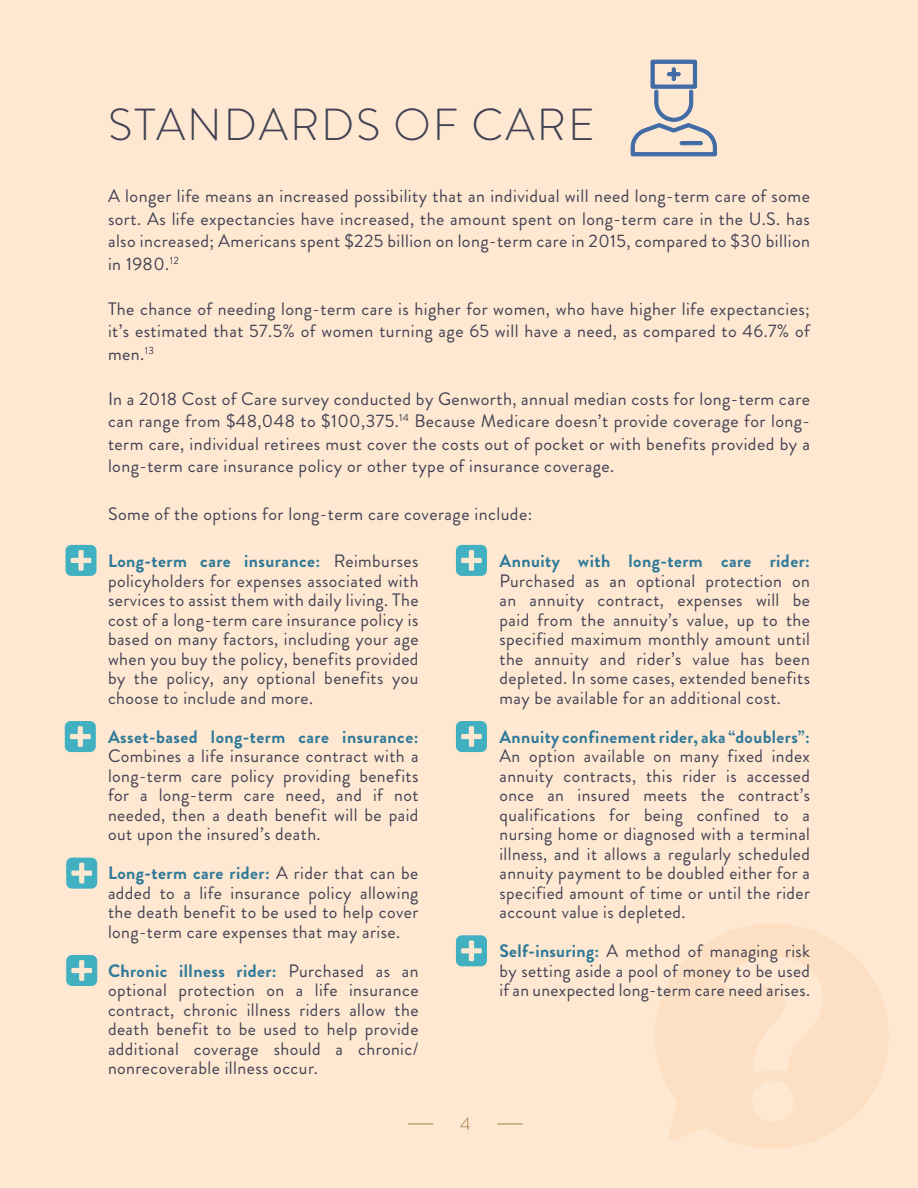
<style>
.page{position:relative;width:918px;height:1188px;background:#fee8d1}
.page>*{position:absolute;margin:0;border:0;box-sizing:border-box;transform-origin:0 0}
.t1{font:300 44.85px "Brandon Grotesque";letter-spacing:.045em;color:#424254}
.t2{font:18px/19.5px "Brandon Grotesque";letter-spacing:.025em;color:#424254;text-align:justify}
.t3{font:300 18px "Brandon Grotesque";color:#9d7e45}
.s1{font-weight:700;color:#2f7999}
</style>
<div class="page">
<svg style="left:655px;top:924px;width:234px;height:224px;fill:#fde0c3"></svg>
<svg style="left:408px;top:1124px;width:25px;height:1px"></svg>
<svg style="left:497px;top:1124px;width:26px;height:1px"></svg>
<svg style="left:630px;top:59px;width:87px;height:98px"></svg>
<div style="left:680px;top:141px;width:23px;height:4px;border:1px solid #416ba5;border-radius:2px"></div>
<svg style="left:66px;top:545px;width:31px;height:31px"></svg>
<svg style="left:65px;top:721px;width:31px;height:31px"></svg>
<svg style="left:66px;top:858px;width:31px;height:31px"></svg>
<svg style="left:66px;top:955px;width:31px;height:31px"></svg>
<svg style="left:456px;top:935px;width:31px;height:31px"></svg>
<svg style="left:456px;top:721px;width:31px;height:31px"></svg>
<svg style="left:456px;top:545px;width:31px;height:31px"></svg>
<p class="t1" style="left:108px;top:94px;width:488px">STANDARDS OF CARE</p>
<p class="t2" style="left:108px;top:185px;width:704px;line-height:22.5px">A longer life means an increased possibility that an individual will need long-term care of some sort. As life expectancies have increased, the amount spent on long-term care in the U.S. has also increased; Americans spent $225 billion on long-term care in 2015, compared to $30 billion in 1980.<sup>12</sup></p>
<p class="t2" style="left:108px;top:298px;width:703px;line-height:22.5px">The chance of needing long-term care is higher for women, who have higher life expectancies; it’s estimated that 57.5% of women turning age 65 will have a need, as compared to 46.7% of men.<sup>13</sup></p>
<p class="t2" style="left:108px;top:388px;width:704px;line-height:22.5px">In a 2018 Cost of Care survey conducted by Genworth, annual median costs for long-term care can range from $48,048 to $100,375.<sup>14</sup> Because Medicare doesn’t provide coverage for long&shy;term care, individual retirees must cover the costs out of pocket or with benefits provided by a long-term care insurance policy or other type of insurance coverage.</p>
<p class="t2" style="left:108px;top:505px;width:426px">Some of the options for long-term care coverage include:</p>
<p class="t2" style="left:108px;top:552px;width:312px"><span class="s1">Long-term care insurance:</span> Reimburses policyholders for expenses associated with services to assist them with daily living. The cost of a long-term care insurance policy is based on many factors, including your age when you buy the policy, benefits provided by the policy, any optional benefits you choose to include and more.</p>
<p class="t2" style="left:108px;top:727px;width:312px"><span class="s1">Asset-based long-term care insurance:<br></span>Combines a life insurance contract with a long-term care policy providing benefits for a long-term care need, and if not needed, then a death benefit will be paid out upon the insured’s death.</p>
<p class="t2" style="left:108px;top:864px;width:312px"><span class="s1">Long-term care rider:</span> A rider that can be added to a life insurance policy allowing the death benefit to be used to help cover long-term care expenses that may arise.</p>
<p class="t2" style="left:108px;top:961px;width:312px"><span class="s1">Chronic illness rider:</span> Purchased as an optional protection on a life insurance contract, chronic illness riders allow the death benefit to be used to help provide additional coverage should a chronic/ nonrecoverable illness occur.</p>
<p class="t2" style="left:500px;top:552px;width:312px"><span class="s1">Annuity with long-term care rider:<br></span>Purchased as an optional protection on an annuity contract, expenses will be paid from the annuity’s value, up to the specified maximum monthly amount until the annuity and rider’s value has been depleted. In some cases, extended benefits may be available for an additional cost.</p>
<p class="t2" style="left:500px;top:727px;width:312px"><span class="s1">Annuity confinement rider, aka “doublers”:<br></span>An option available on many fixed index annuity contracts, this rider is accessed once an insured meets the contract’s qualifications for being confined to a nursing home or diagnosed with a terminal illness, and it allows a regularly scheduled annuity payment to be doubled either for a specified amount of time or until the rider account value is depleted.</p>
<p class="t2" style="left:500px;top:942px;width:312px"><span class="s1">Self-insuring:</span> A method of managing risk by setting aside a pool of money to be used if an unexpected long-term care need arises.</p>
<p class="t3" style="left:460px;top:1112px;width:12px">4</p>
</div>
